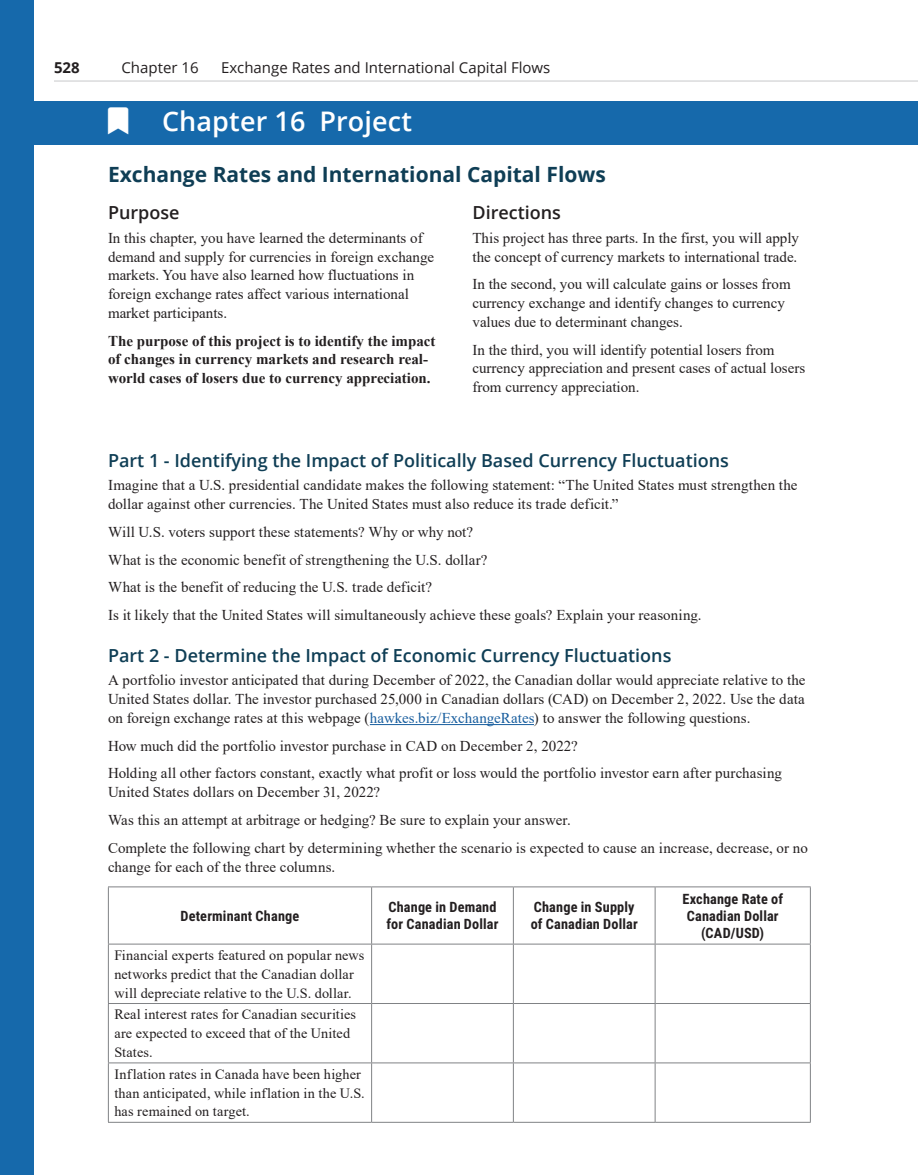
<style>
.page{position:relative;width:918px;height:1175px;background:#fff}
.page>*{position:absolute;margin:0;border:0;box-sizing:border-box;transform-origin:0 0}
.t1{font:600 27px "Open Sans";letter-spacing:.005em;color:#fff}
.h2_-_Subhead{font:700 21px "Open Sans";color:#0f3e55}
.h3_-_Heading_Level_3{font:600 18px "Open Sans";color:#0f3e55}
.h3_-_Heading_Level_3-2{font:600 18px "Open Sans";color:#231f20}
.p_-_Body_Text{font:15px/18.8px "Times New Roman";letter-spacing:.005em;color:#231f20}
.p_-_Body_Text__Multi{font:15px/18.8px "Times New Roman";color:#231f20}
.p_-_Body_Text__Multi-2{font:700 15px/18.8px "Times New Roman";color:#231f20}
.t2{font:15px "Open Sans";color:#231f20}
.t3{font:700 15px "Open Sans";color:#231f20}
.Table_Body{font:14.25px/18.8px "Times New Roman";letter-spacing:.01em;color:#231f20}
.th_-_Table_Header{font:700 14.25px/17.2px "Roboto Condensed";letter-spacing:.01em;color:#231f20}
.s1{color:#175d9e}
</style>
<div class="page">
<div style="left:0;top:0;width:34px;height:1174px;background:#1669ab"></div>
<div style="left:0;top:101px;width:918px;height:44px;background:#1669ab"></div>
<hr style="left:370px;top:724px;width:164px;height:1px;background:#175d9e">
<hr style="left:108px;top:886px;width:264px;height:1px;background:#808285">
<hr style="left:108px;top:887px;width:1px;height:56px;background:#808285">
<hr style="left:372px;top:886px;width:141px;height:1px;background:#808285">
<hr style="left:371px;top:887px;width:1px;height:56px;background:#808285">
<hr style="left:513px;top:886px;width:142px;height:1px;background:#808285">
<hr style="left:513px;top:887px;width:1px;height:56px;background:#808285">
<hr style="left:655px;top:886px;width:156px;height:1px;background:#808285">
<hr style="left:655px;top:887px;width:1px;height:56px;background:#808285">
<hr style="left:810px;top:887px;width:1px;height:56px;background:#808285">
<hr style="left:108px;top:943px;width:264px;height:1px;background:#808285">
<hr style="left:108px;top:944px;width:1px;height:59px;background:#808285">
<hr style="left:372px;top:943px;width:141px;height:1px;background:#808285">
<hr style="left:371px;top:944px;width:1px;height:59px;background:#808285">
<hr style="left:513px;top:943px;width:142px;height:1px;background:#808285">
<hr style="left:513px;top:944px;width:1px;height:59px;background:#808285">
<hr style="left:655px;top:943px;width:156px;height:1px;background:#808285">
<hr style="left:655px;top:944px;width:1px;height:59px;background:#808285">
<hr style="left:810px;top:944px;width:1px;height:59px;background:#808285">
<hr style="left:108px;top:1003px;width:264px;height:1px;background:#808285">
<hr style="left:108px;top:1003px;width:1px;height:59px;background:#808285">
<hr style="left:372px;top:1003px;width:141px;height:1px;background:#808285">
<hr style="left:371px;top:1003px;width:1px;height:59px;background:#808285">
<hr style="left:513px;top:1003px;width:142px;height:1px;background:#808285">
<hr style="left:513px;top:1003px;width:1px;height:59px;background:#808285">
<hr style="left:655px;top:1003px;width:156px;height:1px;background:#808285">
<hr style="left:655px;top:1003px;width:1px;height:59px;background:#808285">
<hr style="left:810px;top:1003px;width:1px;height:59px;background:#808285">
<hr style="left:108px;top:1062px;width:264px;height:1px;background:#808285">
<hr style="left:108px;top:1063px;width:1px;height:58px;background:#808285">
<hr style="left:372px;top:1062px;width:141px;height:1px;background:#808285">
<hr style="left:371px;top:1063px;width:1px;height:58px;background:#808285">
<hr style="left:513px;top:1062px;width:142px;height:1px;background:#808285">
<hr style="left:513px;top:1063px;width:1px;height:58px;background:#808285">
<hr style="left:655px;top:1062px;width:156px;height:1px;background:#808285">
<hr style="left:655px;top:1063px;width:1px;height:58px;background:#808285">
<hr style="left:810px;top:1063px;width:1px;height:58px;background:#808285">
<hr style="left:108px;top:1121px;width:264px;height:1px;background:#808285">
<hr style="left:372px;top:1121px;width:141px;height:1px;background:#808285">
<hr style="left:513px;top:1121px;width:142px;height:1px;background:#808285">
<hr style="left:655px;top:1121px;width:156px;height:1px;background:#808285">
<hr style="left:54px;top:81px;width:864px;height:1px;background:#c7c8ca">
<p class="t3" style="left:54px;top:57px;width:27px">528</p>
<p class="t2" style="left:122px;top:58px;width:79px">Chapter 16</p>
<p class="t2" style="left:221px;top:58px;width:331px">Exchange Rates and International Capital Flows</p>
<p class="t1" style="left:162px;top:103px;width:251px">Chapter 16 Project</p>
<h2 class="h2_-_Subhead" style="left:108px;top:159px;width:499px">Exchange Rates and International Capital Flows</h2>
<h3 class="h3_-_Heading_Level_3-2" style="left:108px;top:201px;width:73px">Purpose</h3>
<p class="p_-_Body_Text__Multi" style="left:108px;top:228px;width:328px">In this chapter, you have learned the determinants of demand and supply for currencies in foreign exchange markets. You have also learned how fluctuations in foreign exchange rates affect various international market participants.</p>
<p class="p_-_Body_Text__Multi-2" style="left:108px;top:331px;width:329px">The purpose of this project is to identify the impact of changes in currency markets and research real&shy;world cases of losers due to currency appreciation.</p>
<h3 class="h3_-_Heading_Level_3-2" style="left:472px;top:201px;width:90px">Directions</h3>
<p class="p_-_Body_Text__Multi" style="left:472px;top:228px;width:328px">This project has three parts. In the first, you will apply the concept of currency markets to international trade.</p>
<p class="p_-_Body_Text__Multi" style="left:472px;top:274px;width:320px">In the second, you will calculate gains or losses from currency exchange and identify changes to currency values due to determinant changes.</p>
<p class="p_-_Body_Text__Multi" style="left:472px;top:340px;width:334px">In the third, you will identify potential losers from currency appreciation and present cases of actual losers from currency appreciation.</p>
<h3 class="h3_-_Heading_Level_3" style="left:108px;top:448px;width:622px">Part 1 - Identifying the Impact of Politically Based Currency Fluctuations</h3>
<p class="p_-_Body_Text" style="left:108px;top:475px;width:691px">Imagine that a U.S. presidential candidate makes the following statement: “The United States must strengthen the dollar against other currencies. The United States must also reduce its trade deficit.”</p>
<p class="p_-_Body_Text" style="left:108px;top:522px;width:367px">Will U.S. voters support these statements? Why or why not?</p>
<p class="p_-_Body_Text" style="left:108px;top:550px;width:381px">What is the economic benefit of strengthening the U.S. dollar?</p>
<p class="p_-_Body_Text" style="left:108px;top:577px;width:326px">What is the benefit of reducing the U.S. trade deficit?</p>
<p class="p_-_Body_Text" style="left:108px;top:605px;width:595px">Is it likely that the United States will simultaneously achieve these goals? Explain your reasoning.</p>
<h3 class="h3_-_Heading_Level_3" style="left:108px;top:643px;width:565px">Part 2 - Determine the Impact of Economic Currency Fluctuations</h3>
<p class="p_-_Body_Text" style="left:108px;top:670px;width:699px;text-align:justify">A portfolio investor anticipated that during December of 2022, the Canadian dollar would appreciate relative to the United States dollar. The investor purchased 25,000 in Canadian dollars (CAD) on December 2, 2022. Use the data on foreign exchange rates at this webpage (<span class="s1">hawkes.biz/ExchangeRates</span>) to answer the following questions.</p>
<p class="p_-_Body_Text" style="left:108px;top:736px;width:471px">How much did the portfolio investor purchase in CAD on December 2, 2022?</p>
<p class="p_-_Body_Text" style="left:108px;top:763px;width:676px">Holding all other factors constant, exactly what profit or loss would the portfolio investor earn after purchasing<br>United States dollars on December 31, 2022?</p>
<p class="p_-_Body_Text" style="left:108px;top:810px;width:464px">Was this an attempt at arbitrage or hedging? Be sure to explain your answer.</p>
<p class="p_-_Body_Text" style="left:108px;top:838px;width:701px">Complete the following chart by determining whether the scenario is expected to cause an increase, decrease, or no change for each of the three columns.</p>
<p class="th_-_Table_Header" style="left:181px;top:906px;width:120px">Determinant Change</p>
<p class="th_-_Table_Header" style="left:387px;top:898px;width:113px">Change in Demand for Canadian Dollar</p>
<p class="th_-_Table_Header" style="left:531px;top:898px;width:109px">Change in Supply of Canadian Dollar</p>
<p class="th_-_Table_Header" style="left:682px;top:889px;width:102px;text-align:center">Exchange Rate of<br>Canadian Dollar (CAD/USD)</p>
<p class="Table_Body" style="left:114px;top:945px;width:252px">Financial experts featured on popular news networks predict that the Canadian dollar will depreciate relative to the U.S. dollar.</p>
<p class="Table_Body" style="left:114px;top:1004px;width:243px">Real interest rates for Canadian securities are expected to exceed that of the United<br>States.</p>
<p class="Table_Body" style="left:114px;top:1064px;width:252px">Inflation rates in Canada have been higher than anticipated, while inflation in the U.S. has remained on target.</p>
</div>
